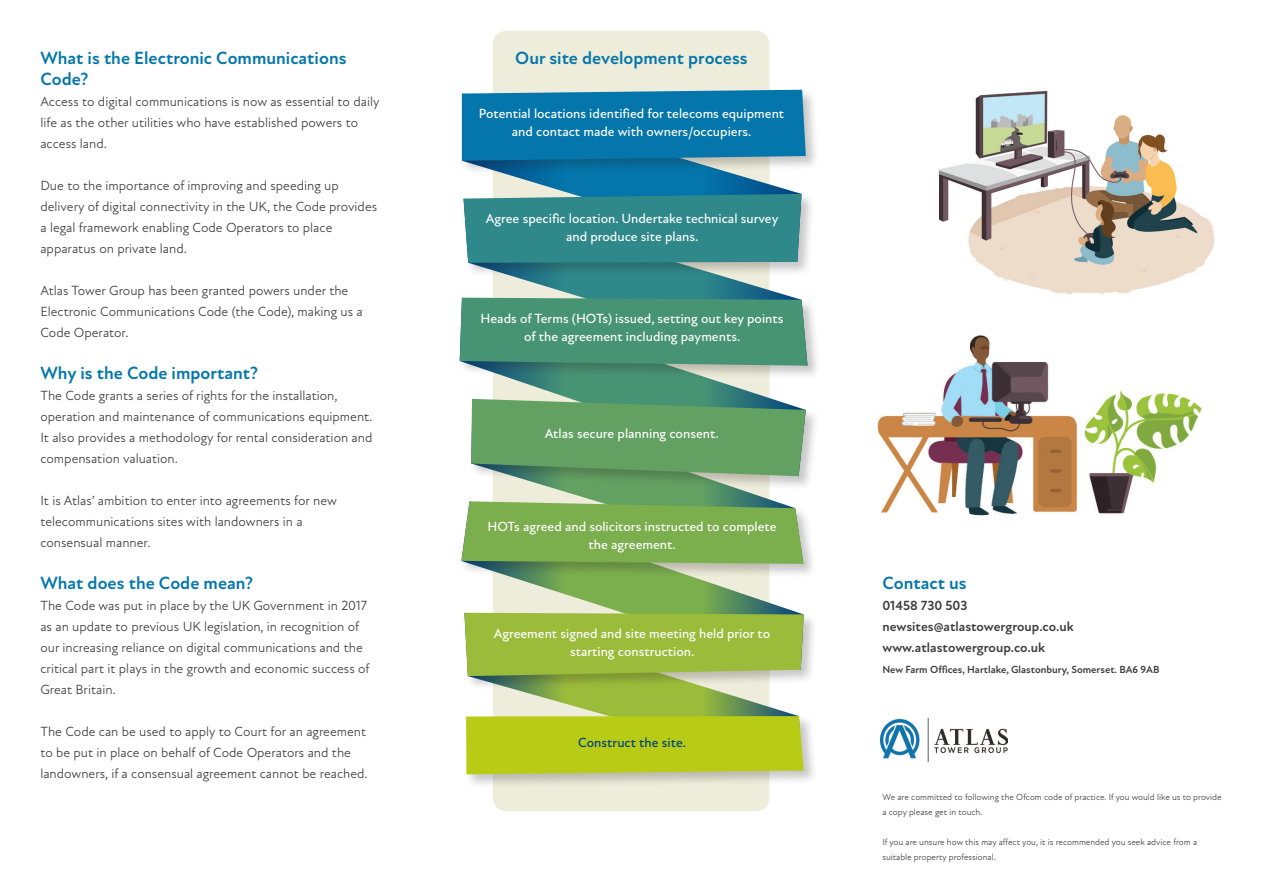
<style>
.page{position:relative;width:1263px;height:893px;background:#fff}
.page>*{position:absolute;margin:0;border:0;box-sizing:border-box;transform-origin:0 0}
.P1{font:700 18px/21px "Atten New";color:#0476ab}
.P1-2{font:13.5px/21px "Atten New";color:#3e3e3f}
.P1-3{font:500 13.5px/18px "Atten New";color:#fff;text-align:center}
.P1-4{font:700 13.5px "Atten New";color:#3e3e3f}
.P1-5{font:500 13.5px "Atten New";color:#004080}
.P1-6{font:700 10.5px "Atten New";color:#3e3e3f}
.P1-7{font:9px/15px "Atten New";color:#3e3e3f}
</style>
<div class="page">
<div style="left:493px;top:31px;width:276px;height:780px;background:#eeeddb;border-radius:13px"></div>
<img style="left:880px;top:718px;width:128px;height:43px">
<svg style="left:509px;top:175px;width:286px;height:17px"></svg>
<svg style="left:515px;top:277px;width:274px;height:19px"></svg>
<svg style="left:516px;top:380px;width:254px;height:18px"></svg>
<svg style="left:559px;top:490px;width:211px;height:9px;background:#6fa574"></svg>
<svg style="left:515px;top:578px;width:278px;height:33px"></svg>
<svg style="left:517px;top:690px;width:275px;height:24px"></svg>
<div style="left:462px;top:192px;width:354px;height:85px;background:#231f20;opacity:.25"></div>
<div style="left:463px;top:194px;width:338px;height:69px;background:#2f888a"></div>
<div style="left:458px;top:296px;width:364px;height:84px;background:#231f20;opacity:.25"></div>
<svg style="left:460px;top:298px;width:347px;height:68px;background:#489376"></svg>
<div style="left:469px;top:398px;width:351px;height:92px;background:#231f20;opacity:.25"></div>
<svg style="left:471px;top:399px;width:335px;height:77px;background:#639f66"></svg>
<div style="left:460px;top:499px;width:357px;height:79px;background:#231f20;opacity:.25"></div>
<svg style="left:461px;top:501px;width:343px;height:63px;background:#7dae55"></svg>
<div style="left:463px;top:611px;width:355px;height:79px;background:#231f20;opacity:.25"></div>
<svg style="left:464px;top:613px;width:340px;height:63px;background:#9cbc42"></svg>
<div style="left:464px;top:714px;width:354px;height:75px;background:#231f20;opacity:.25"></div>
<div style="left:466px;top:716px;width:338px;height:58px;background:#b8cc15"></div>
<div style="left:460px;top:88px;width:360px;height:87px;background:#231f20;opacity:.25"></div>
<svg style="left:462px;top:90px;width:344px;height:71px;background:#0e7aac"></svg>
<img style="left:877px;top:335px;width:325px;height:181px">
<img style="left:938px;top:90px;width:276px;height:205px">
<p class="P1" style="left:40px;top:47px;width:308px">What is the Electronic Communications<br>Code?</p>
<p class="P1-2" style="left:40px;top:91px;width:341px">Access to digital communications is now as essential to daily life as the other utilities who have established powers to access land.</p>
<p class="P1-2" style="left:40px;top:175px;width:338px">Due to the importance of improving and speeding up delivery of digital connectivity in the UK, the Code provides a legal framework enabling Code Operators to place apparatus on private land.</p>
<p class="P1-2" style="left:40px;top:280px;width:324px">Atlas Tower Group has been granted powers under the<br>Electronic Communications Code (the Code), making us a<br>Code Operator.</p>
<p class="P1" style="left:40px;top:362px;width:219px">Why is the Code important?</p>
<p class="P1-2" style="left:40px;top:385px;width:334px">The Code grants a series of rights for the installation, operation and maintenance of communications equipment.<br>It also provides a methodology for rental consideration and compensation valuation.</p>
<p class="P1-2" style="left:40px;top:490px;width:298px">It is Atlas’ ambition to enter into agreements for new telecommunications sites with landowners in a consensual manner.</p>
<p class="P1" style="left:40px;top:572px;width:214px">What does the Code mean?</p>
<p class="P1-2" style="left:40px;top:595px;width:331px">The Code was put in place by the UK Government in 2017 as an update to previous UK legislation, in recognition of our increasing reliance on digital communications and the critical part it plays in the growth and economic success of Great Britain.</p>
<p class="P1-2" style="left:40px;top:721px;width:329px">The Code can be used to apply to Court for an agreement to be put in place on behalf of Code Operators and the landowners, if a consensual agreement cannot be reached.</p>
<p class="P1" style="left:515px;top:47px;width:234px">Our site development process</p>
<p class="P1-3" style="left:479px;top:105px;width:307px">Potential locations identified for telecoms equipment and contact made with owners/occupiers.</p>
<p class="P1-3" style="left:486px;top:210px;width:294px">Agree specific location. Undertake technical survey</p>
<p class="P1-3" style="left:566px;top:228px;width:134px">and produce site plans.</p>
<p class="P1-3" style="left:481px;top:310px;width:304px">Heads of Terms (HOTs) issued, setting out key points</p>
<p class="P1-3" style="left:524px;top:328px;width:218px">of the agreement including payments.</p>
<p class="P1-3" style="left:545px;top:425px;width:175px">Atlas secure planning consent.</p>
<p class="P1-3" style="left:487px;top:517px;width:291px">HOTs agreed and solicitors instructed to complete</p>
<p class="P1-3" style="left:589px;top:535px;width:89px">the agreement.</p>
<p class="P1-3" style="left:494px;top:624px;width:278px">Agreement signed and site meeting held prior to</p>
<p class="P1-3" style="left:570px;top:642px;width:126px">starting construction.</p>
<p class="P1-5" style="left:578px;top:735px;width:109px">Construct the site.</p>
<p class="P1" style="left:882px;top:572px;width:86px">Contact us</p>
<p class="P1-4" style="left:882px;top:597px;width:87px">01458 730 503</p>
<p class="P1-4" style="left:882px;top:618px;width:193px">newsites@atlastowergroup.co.uk</p>
<p class="P1-4" style="left:882px;top:639px;width:164px">www.atlastowergroup.co.uk</p>
<p class="P1-6" style="left:882px;top:663px;width:279px">New Farm Offices, Hartlake, Glastonbury, Somerset. BA6 9AB</p>
<p class="P1-7" style="left:882px;top:790px;width:341px">We are committed to following the Ofcom code of practice. If you would like us to provide a copy please get in touch.</p>
<p class="P1-7" style="left:882px;top:835px;width:316px">If you are unsure how this may affect you, it is recommended you seek advice from a suitable property professional.</p>
</div>
